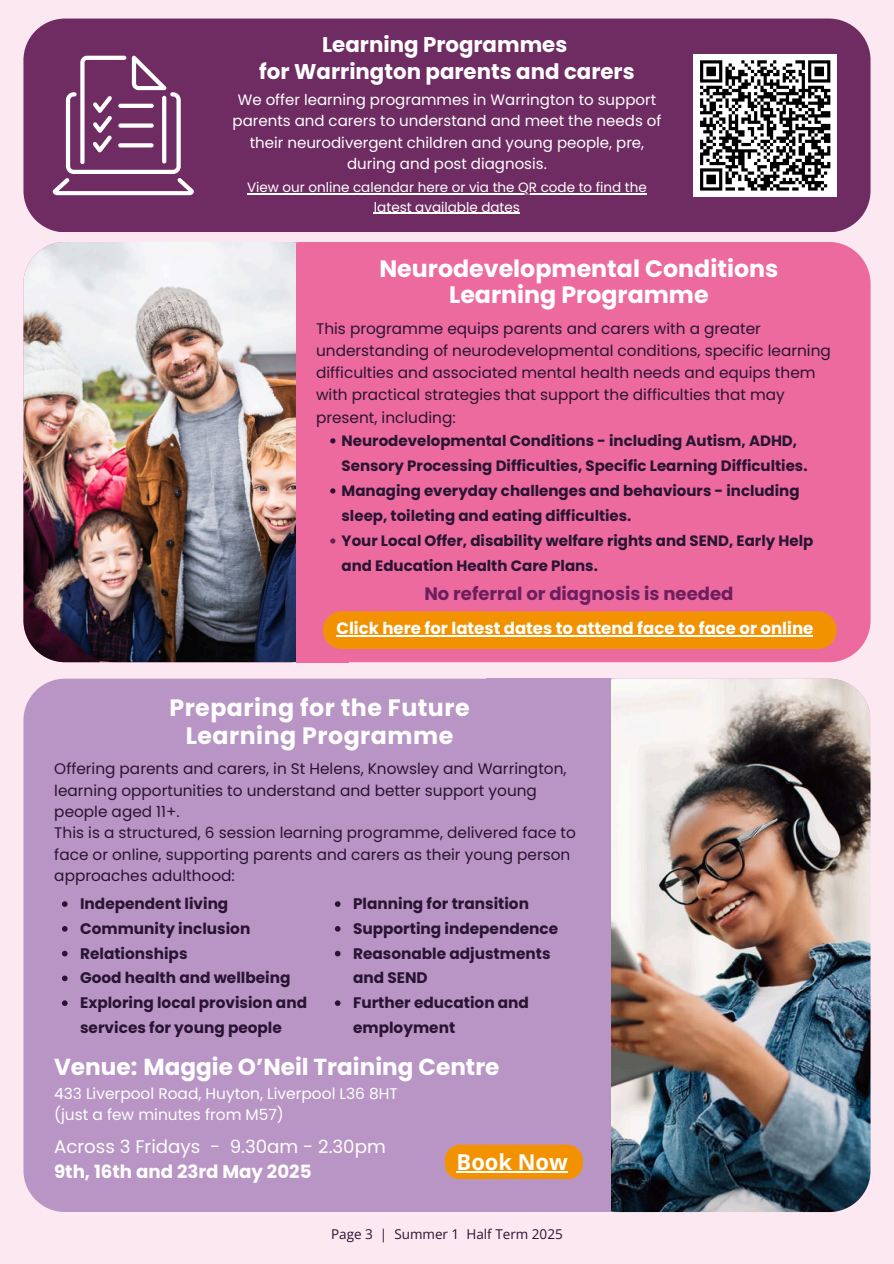
<style>
.page{position:relative;width:894px;height:1264px;background:#fff}
.page>*{position:absolute;margin:0;border:0;box-sizing:border-box;transform-origin:0 0}
.t1{font:700 23.7px/26.2px "Poppins";color:#fff;text-align:center}
.t2{font:700 23.7px/28.2px "Poppins";letter-spacing:.02em;color:#fff;text-align:center}
.t3{font:700 23.1px "Poppins";color:#fff}
.t4{font:700 21.9px "Open Sans";color:#fff}
.t5{font:700 21.3px/27px "Poppins";color:#fff;text-align:center}
.t6{font:18.15px/25px "Poppins";color:#fff}
.t7{font:700 18px "Poppins";color:#6c1f5f}
.t8{font:700 16.5px "Poppins";color:#fff}
.t9{font:15.45px/21.3px "Poppins";color:#fff}
.t10{font:15.3px/21.5px "Poppins";color:#291433}
.t11{font:700 15.3px/24.8px "Poppins";color:#291433}
.t12{font:700 15px/25px "Poppins";color:#291433}
.t13{font:15px/21.5px "Poppins";color:#fff;text-align:center}
.t14{font:13.5px "Poppins";color:#fff}
.t15{font:13.5px "Open Sans";color:#291433}
.s1{font-weight:700}
</style>
<div class="page">
<div style="left:0;top:0;width:893px;height:1263px;background:#fce8f0"></div>
<div style="left:331px;top:242px;width:539px;height:420px;background:#ed6a9e"></div>
<img style="left:23px;top:242px;width:308px;height:420px">
<div style="left:296px;top:243px;width:52px;height:419px;background:#ed6a9e"></div>
<svg style="left:330px;top:438px;width:5px;height:5px"></svg>
<svg style="left:330px;top:488px;width:5px;height:5px"></svg>
<svg style="left:330px;top:538px;width:5px;height:5px"></svg>
<div style="left:323px;top:611px;width:513px;height:38px;background:#f29200"></div>
<hr style="left:336px;top:635px;width:477px;height:1px;background:#fff">
<div style="left:23px;top:19px;width:847px;height:213px;background:#6f2c62"></div>
<svg style="left:52px;top:56px;width:142px;height:139px"></svg>
<hr style="left:247px;top:193px;width:32px;height:1px;background:#fff">
<hr style="left:279px;top:193px;width:367px;height:1px;background:#fff">
<hr style="left:374px;top:213px;width:146px;height:1px;background:#fff">
<div style="left:693px;top:54px;width:143px;height:143px;background:#fff"></div>
<svg style="left:700px;top:60px;width:131px;height:131px"></svg>
<div style="left:23px;top:678px;width:463px;height:533px;background:#b995c5"></div>
<img style="left:611px;top:678px;width:259px;height:533px">
<div style="left:486px;top:678px;width:125px;height:533px;background:#b995c5"></div>
<div style="left:445px;top:1144px;width:137px;height:34px;background:#f29200;border-radius:15px"></div>
<hr style="left:456px;top:1170px;width:111px;height:2px;background:#fff">
<svg style="left:62px;top:901px;width:6px;height:5px"></svg>
<svg style="left:62px;top:926px;width:6px;height:5px"></svg>
<svg style="left:62px;top:950px;width:6px;height:6px"></svg>
<svg style="left:62px;top:975px;width:6px;height:6px"></svg>
<svg style="left:62px;top:1000px;width:6px;height:5px"></svg>
<svg style="left:335px;top:901px;width:5px;height:5px"></svg>
<svg style="left:335px;top:926px;width:5px;height:5px"></svg>
<svg style="left:335px;top:950px;width:5px;height:6px"></svg>
<svg style="left:335px;top:1000px;width:5px;height:5px"></svg>
<p class="t5" style="left:259px;top:31px;width:377px">Learning Programmes<br>for Warrington parents and carers</p>
<p class="t13" style="left:232px;top:89px;width:430px">We offer learning programmes in Warrington to support parents and carers to understand and meet the needs of their neurodivergent children and young people, pre, during and post diagnosis.</p>
<p class="t14" style="left:247px;top:178px;width:401px">View our online calendar here or via the QR code to find the</p>
<h3 class="t14" style="left:374px;top:198px;width:147px">latest available dates</h3>
<h2 class="t1" style="left:379px;top:255px;width:400px">Neurodevelopmental Conditions<br>Learning Programme</h2>
<h5 class="t10" style="left:316px;top:317px;width:516px;line-height:22.2px">This programme equips parents and carers with a greater understanding of neurodevelopmental conditions, specific learning difficulties and associated mental health needs and equips them with practical strategies that support the difficulties that may present, including:</h5>
<p class="t12" style="left:341px;top:428px;width:467px">Neurodevelopmental Conditions - including Autism, ADHD,<br>Sensory Processing Difficulties, Specific Learning Difficulties.</p>
<p class="t12" style="left:341px;top:478px;width:459px">Managing everyday challenges and behaviours - including sleep, toileting and eating difficulties.</p>
<p class="t12" style="left:341px;top:528px;width:473px">Your Local Offer, disability welfare rights and SEND, Early Help and Education Health Care Plans.</p>
<p class="t7" style="left:424px;top:581px;width:310px">No referral or diagnosis is needed</p>
<h1 class="t8" style="left:336px;top:617px;width:478px">Click here for latest dates to attend face to face or online</h1>
<p class="t2" style="left:169px;top:693px;width:302px">Preparing for the Future<br>Learning Programme</p>
<h1 class="t10" style="left:54px;top:758px;width:523px">Offering parents and carers, in St Helens, Knowsley and Warrington, learning opportunities to understand and better support young people aged 11+.<br>This is a structured, 6 session learning programme, delivered face to face or online, supporting parents and carers as their young person approaches adulthood:</h1>
<p class="t11" style="left:80px;top:891px;width:150px">Independent living</p>
<p class="t11" style="left:80px;top:916px;width:172px">Community inclusion</p>
<p class="t11" style="left:80px;top:940px;width:109px">Relationships</p>
<p class="t11" style="left:80px;top:965px;width:212px">Good health and wellbeing</p>
<p class="t11" style="left:80px;top:990px;width:228px">Exploring local provision and services for young people</p>
<p class="t11" style="left:353px;top:891px;width:177px">Planning for transition</p>
<p class="t11" style="left:353px;top:916px;width:207px">Supporting independence</p>
<h5 class="t11" style="left:353px;top:940px;width:199px">Reasonable adjustments and SEND</h5>
<h4 class="t11" style="left:353px;top:990px;width:177px">Further education and employment</h4>
<p class="t3" style="left:54px;top:1050px;width:447px">Venue: Maggie O’Neil Training Centre</p>
<p class="t9" style="left:54px;top:1082px;width:345px">433 Liverpool Road, Huyton, Liverpool L36 8HT (just a few minutes from M57)</p>
<p class="t6" style="left:54px;top:1133px;width:333px">Across 3 Fridays - 9.30am - 2.30pm<br><span class="s1">9th, 16th and 23rd May 2025</span></p>
<h5 class="t4" style="left:456px;top:1146px;width:113px">Book Now</h5>
<h5 class="t15" style="left:331px;top:1224px;width:233px">Page 3 | Summer 1 Half Term 2025</h5>
</div>
